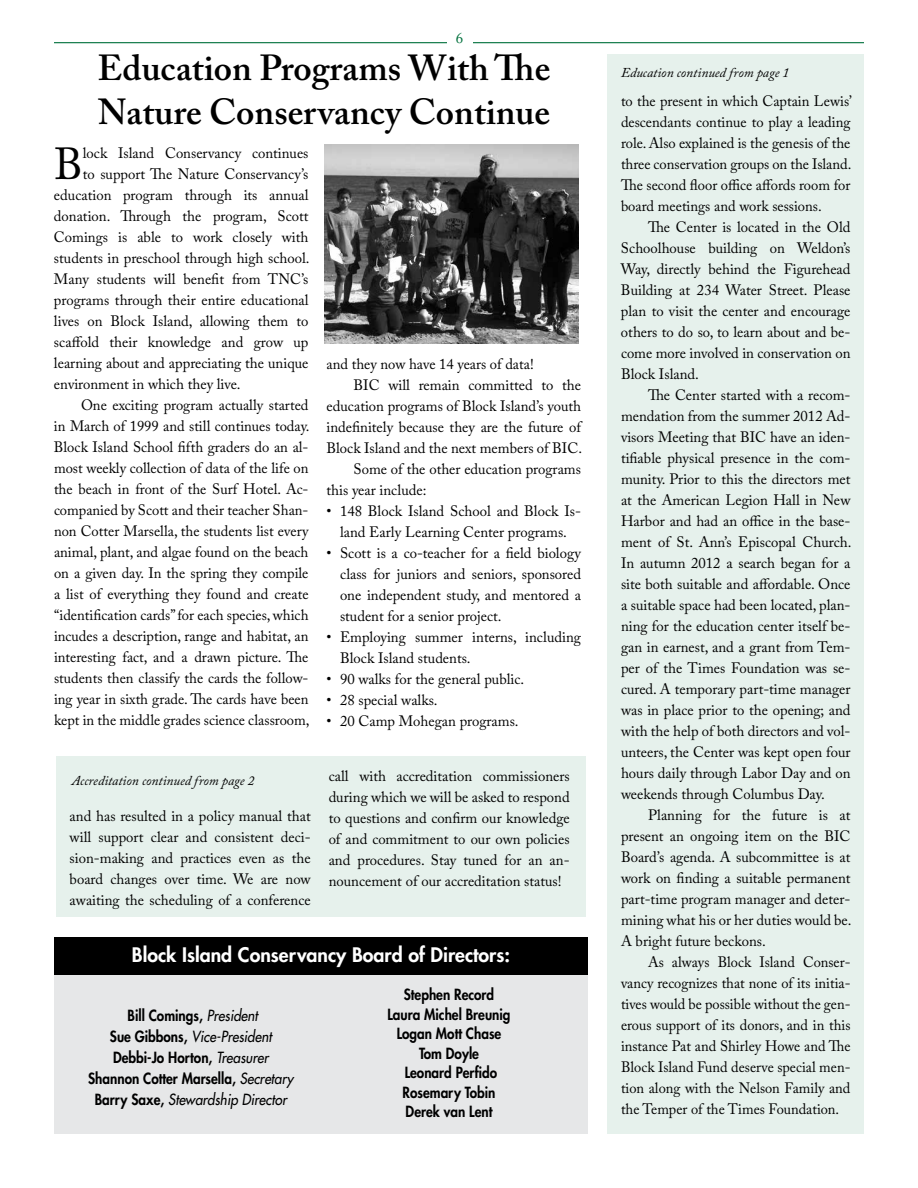
<style>
.page{position:relative;width:918px;height:1188px;background:#fff}
.page>*{position:absolute;margin:0;border:0;box-sizing:border-box;transform-origin:0 0}
.t1{font:44.55px "Adobe Caslon Pro";color:#000}
.t2{font:600 36px/43.2px "Adobe Caslon Pro";color:#000}
.t3{font:800 19.5px "Futura Std";color:#fff}
.t4{font:15px/21px "Adobe Caslon Pro";color:#000;text-align:justify}
.t5{font:15px "Adobe Caslon Pro";color:#000;scale:.96 1}
.t6{font:800 15px/19.5px "Futura Std";color:#000;text-align:center;scale:.9 1}
.t7{font:15px "Adobe Caslon Pro";color:#00703c}
.t8{font:italic 13.5px "Adobe Caslon Pro";color:#000}
.s1{font-weight:500;font-style:italic}
</style>
<div class="page">
<div style="left:608px;top:54px;width:256px;height:1080px;background:#e6f1ec"></div>
<div style="left:54px;top:954px;width:534px;height:180px;background:#e6e7e8"></div>
<div style="left:54px;top:937px;width:534px;height:38px;background:#000"></div>
<hr style="left:54px;top:42px;width:810px;height:1px;background:#00703c">
<div style="left:447px;top:32px;width:26px;height:17px;background:#fff"></div>
<img style="left:324px;top:145px;width:255px;height:199px">
<div style="left:56px;top:756px;width:529px;height:160px;background:#e6f1ec"></div>
<p class="t7" style="left:456px;top:29px;width:9px">6</p>
<p class="t2" style="left:98px;top:46px;width:454px">Education Programs With The<br>Nature Conservancy Continue</p>
<p class="t1" style="left:54px;top:137px;width:30px">B</p>
<p class="t4" style="left:83px;top:142px;width:227px">lock Island Conservancy continues</p>
<p class="t4" style="left:83px;top:163px;width:227px">to support The Nature Conservancy’s</p>
<p class="t4" style="left:54px;top:184px;width:256px">education program through its annual</p>
<p class="t4" style="left:54px;top:205px;width:256px">donation. Through the program, Scott</p>
<p class="t4" style="left:54px;top:226px;width:256px">Comings is able to work closely with</p>
<p class="t4" style="left:54px;top:247px;width:257px">students in preschool through high school.</p>
<p class="t4" style="left:54px;top:268px;width:256px">Many students will benefit from TNC’s</p>
<p class="t4" style="left:54px;top:289px;width:256px">programs through their entire educational</p>
<p class="t4" style="left:54px;top:310px;width:256px">lives on Block Island, allowing them to</p>
<p class="t4" style="left:54px;top:331px;width:256px">scaffold their knowledge and grow up</p>
<p class="t4" style="left:54px;top:352px;width:256px">learning about and appreciating the unique</p>
<p class="t4" style="left:54px;top:373px;width:188px">environment in which they live.</p>
<p class="t4" style="left:81px;top:394px;width:229px">One exciting program actually started</p>
<p class="t4" style="left:54px;top:415px;width:257px">in March of 1999 and still continues today.</p>
<p class="t4" style="left:54px;top:436px;width:256px">Block Island School fifth graders do an al-</p>
<p class="t4" style="left:54px;top:457px;width:256px">most weekly collection of data of the life on</p>
<p class="t4" style="left:54px;top:478px;width:256px">the beach in front of the Surf Hotel. Ac-</p>
<p class="t4" style="left:54px;top:499px;width:256px">companied by Scott and their teacher Shan-</p>
<p class="t4" style="left:54px;top:520px;width:256px">non Cotter Marsella, the students list every</p>
<p class="t4" style="left:54px;top:541px;width:256px">animal, plant, and algae found on the beach</p>
<p class="t4" style="left:54px;top:562px;width:256px">on a given day. In the spring they compile</p>
<p class="t4" style="left:54px;top:583px;width:256px">a list of everything they found and create</p>
<p class="t4" style="left:54px;top:604px;width:256px">“identification cards” for each species, which</p>
<p class="t4" style="left:54px;top:625px;width:256px">incudes a description, range and habitat, an</p>
<p class="t4" style="left:54px;top:646px;width:256px">interesting fact, and a drawn picture. The</p>
<p class="t4" style="left:54px;top:667px;width:256px">students then classify the cards the follow-</p>
<p class="t4" style="left:54px;top:688px;width:256px">ing year in sixth grade. The cards have been</p>
<p class="t4" style="left:54px;top:709px;width:257px">kept in the middle grades science classroom,</p>
<p class="t8" style="left:72px;top:773px;width:184px">Accreditation continued from page 2</p>
<p class="t4" style="left:70px;top:805px;width:243px">and has resulted in a policy manual that will support clear and consistent deci&shy;sion-making and practices even as the board changes over time. We are now awaiting the scheduling of a conference</p>
<p class="t4" style="left:327px;top:354px;width:209px">and they now have 14 years of data!</p>
<p class="t4" style="left:354px;top:375px;width:229px">BIC will remain committed to the</p>
<p class="t4" style="left:327px;top:396px;width:256px">education programs of Block Island’s youth</p>
<p class="t4" style="left:327px;top:417px;width:256px">indefinitely because they are the future of</p>
<p class="t4" style="left:327px;top:438px;width:257px">Block Island and the next members of BIC.</p>
<p class="t4" style="left:354px;top:459px;width:229px">Some of the other education programs</p>
<p class="t4" style="left:327px;top:480px;width:101px">this year include:</p>
<p class="t4" style="left:327px;top:501px;width:256px;text-align:center">• 148 Block Island School and Block Is&shy;land Early Learning Center programs.</p>
<p class="t4" style="left:340px;top:543px;width:243px;text-indent:-14px">• Scott is a co-teacher for a field biology class for juniors and seniors, sponsored one independent study, and mentored a student for a senior project.</p>
<p class="t4" style="left:340px;top:627px;width:243px;text-indent:-13px">• Employing summer interns, including<br>Block Island students.</p>
<p class="t4" style="left:327px;top:669px;width:199px">• 90 walks for the general public.</p>
<p class="t4" style="left:327px;top:690px;width:113px">• 28 special walks.</p>
<p class="t4" style="left:327px;top:711px;width:194px">• 20 Camp Mohegan programs.</p>
<p class="t4" style="left:329px;top:765px;width:243px">call with accreditation commissioners during which we will be asked to respond to questions and confirm our knowledge of and commitment to our own policies and procedures. Stay tuned for an an&shy;nouncement of our accreditation status!</p>
<p class="t3" style="left:132px;top:943px;width:380px">Block Island Conservancy Board of Directors:</p>
<p class="t6" style="left:88px;top:1005px;width:230px;line-height:21px">Bill Comings, <span class="s1">President<br></span>Sue Gibbons, <span class="s1">Vice-President<br></span>Debbi-Jo Horton, <span class="s1">Treasurer<br></span>Shannon Cotter Marsella, <span class="s1">Secretary<br></span>Barry Saxe, <span class="s1">Stewardship Director</span></p>
<p class="t6" style="left:388px;top:985px;width:138px">Stephen Record<br>Laura Michel Breunig<br>Logan Mott Chase<br>Tom Doyle<br>Leonard Perfido<br>Rosemary Tobin<br>Derek van Lent</p>
<p class="t8" style="left:621px;top:65px;width:170px">Education continued from page 1</p>
<p class="t4" style="left:621px;top:90px;width:232px">to the present in which Captain Lewis’</p>
<p class="t4" style="left:621px;top:111px;width:231px">descendants continue to play a leading</p>
<p class="t4" style="left:621px;top:132px;width:231px">role. Also explained is the genesis of the</p>
<p class="t4" style="left:621px;top:153px;width:232px">three conservation groups on the Island.</p>
<p class="t4" style="left:621px;top:174px;width:231px">The second floor office affords room for</p>
<p class="t4" style="left:621px;top:195px;width:202px">board meetings and work sessions.</p>
<p class="t4" style="left:648px;top:216px;width:204px">The Center is located in the Old</p>
<p class="t4" style="left:621px;top:237px;width:231px">Schoolhouse building on Weldon’s</p>
<p class="t4" style="left:621px;top:258px;width:231px">Way, directly behind the Figurehead</p>
<p class="t4" style="left:621px;top:279px;width:231px">Building at 234 Water Street. Please</p>
<p class="t4" style="left:621px;top:300px;width:231px">plan to visit the center and encourage</p>
<p class="t4" style="left:621px;top:321px;width:231px">others to do so, to learn about and be-</p>
<p class="t4" style="left:621px;top:342px;width:231px">come more involved in conservation on</p>
<p class="t4" style="left:621px;top:363px;width:79px">Block Island.</p>
<p class="t4" style="left:648px;top:384px;width:204px">The Center started with a recom-</p>
<p class="t4" style="left:621px;top:405px;width:231px">mendation from the summer 2012 Ad-</p>
<p class="t4" style="left:621px;top:426px;width:231px">visors Meeting that BIC have an iden-</p>
<p class="t4" style="left:621px;top:447px;width:231px">tifiable physical presence in the com-</p>
<p class="t4" style="left:621px;top:468px;width:231px">munity. Prior to this the directors met</p>
<p class="t4" style="left:621px;top:489px;width:231px">at the American Legion Hall in New</p>
<p class="t4" style="left:621px;top:510px;width:231px">Harbor and had an office in the base-</p>
<p class="t4" style="left:621px;top:531px;width:232px">ment of St. Ann’s Episcopal Church.</p>
<p class="t4" style="left:621px;top:552px;width:231px">In autumn 2012 a search began for a</p>
<p class="t4" style="left:621px;top:573px;width:231px">site both suitable and affordable. Once</p>
<p class="t4" style="left:621px;top:594px;width:231px">a suitable space had been located, plan-</p>
<p class="t4" style="left:621px;top:615px;width:231px">ning for the education center itself be-</p>
<p class="t4" style="left:621px;top:636px;width:231px">gan in earnest, and a grant from Tem-</p>
<p class="t4" style="left:621px;top:657px;width:231px">per of the Times Foundation was se-</p>
<p class="t4" style="left:621px;top:678px;width:231px">cured. A temporary part-time manager</p>
<p class="t4" style="left:621px;top:699px;width:231px">was in place prior to the opening; and</p>
<p class="t4" style="left:621px;top:720px;width:231px">with the help of both directors and vol-</p>
<p class="t4" style="left:621px;top:741px;width:231px">unteers, the Center was kept open four</p>
<p class="t4" style="left:621px;top:762px;width:231px">hours daily through Labor Day and on</p>
<p class="t4" style="left:621px;top:783px;width:205px">weekends through Columbus Day.</p>
<p class="t4" style="left:648px;top:804px;width:204px">Planning for the future is at</p>
<p class="t4" style="left:621px;top:825px;width:231px">present an ongoing item on the BIC</p>
<p class="t4" style="left:621px;top:846px;width:231px">Board’s agenda. A subcommittee is at</p>
<p class="t4" style="left:621px;top:867px;width:231px">work on finding a suitable permanent</p>
<p class="t4" style="left:621px;top:888px;width:231px">part-time program manager and deter-</p>
<p class="t4" style="left:621px;top:909px;width:232px">mining what his or her duties would be.</p>
<p class="t4" style="left:621px;top:930px;width:146px">A bright future beckons.</p>
<p class="t5" style="left:648px;top:953px;width:212px">As always Block Island Conser-</p>
<p class="t5" style="left:621px;top:974px;width:241px">vancy recognizes that none of its initia-</p>
<p class="t5" style="left:621px;top:995px;width:241px">tives would be possible without the gen-</p>
<p class="t5" style="left:621px;top:1016px;width:241px">erous support of its donors, and in this</p>
<p class="t5" style="left:621px;top:1037px;width:241px">instance Pat and Shirley Howe and The</p>
<p class="t5" style="left:621px;top:1058px;width:241px">Block Island Fund deserve special men-</p>
<p class="t5" style="left:621px;top:1079px;width:241px">tion along with the Nelson Family and</p>
<p class="t5" style="left:621px;top:1100px;width:229px">the Temper of the Times Foundation.</p>
</div>
